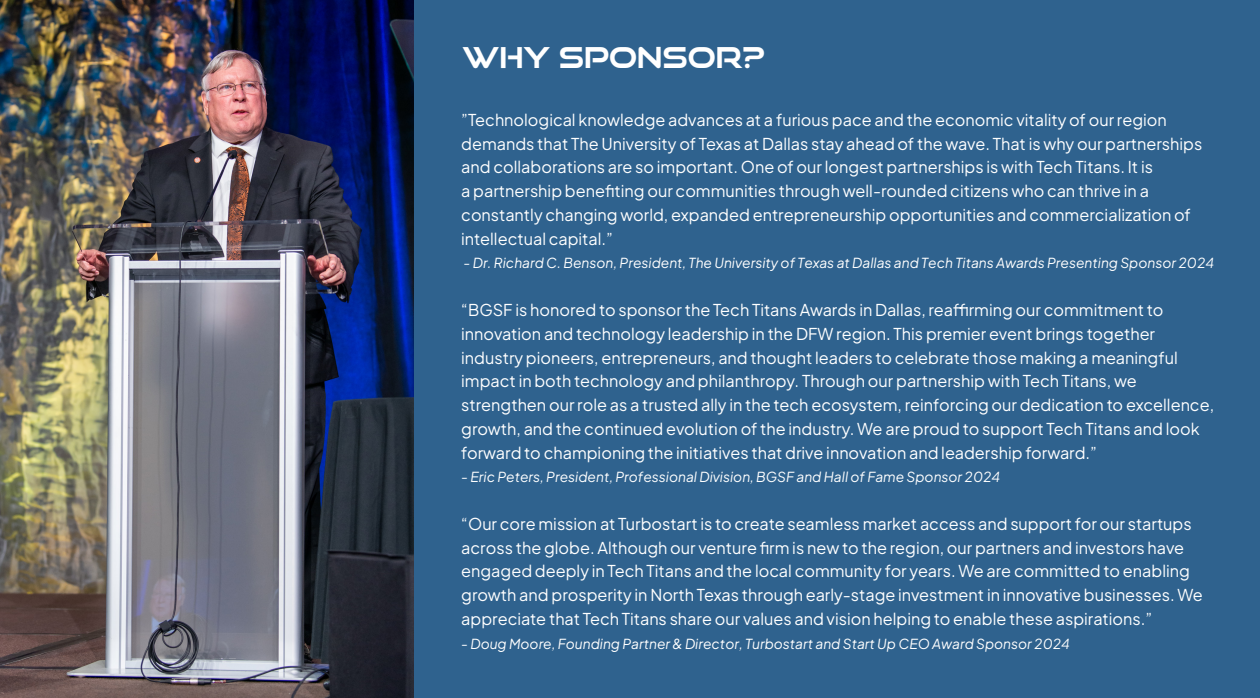
<style>
.page{position:relative;width:1260px;height:698px;background:#fff}
.page>*{position:absolute;margin:0;border:0;box-sizing:border-box;transform-origin:0 0}
.t1{font:700 28.75px "Good Times Rg";color:#fff}
.t2{font:16.25px/23.8px "Plus Jakarta Sans";color:#fff}
.small{font:italic 13.75px "Plus Jakarta Sans";color:#fff}
</style>
<div class="page">
<div style="left:376px;top:0;width:884px;height:698px;background:#2f628e"></div>
<img style="left:0;top:0;width:414px;height:698px">
<p class="t1" style="left:463px;top:40px;width:304px">WHY SPONSOR?</p>
<p class="t2" style="left:461px;top:106px;width:743px">”Technological knowledge advances at a furious pace and the economic vitality of our region demands that The University of Texas at Dallas stay ahead of the wave. That is why our partnerships and collaborations are so important. One of our longest partnerships is with Tech Titans. It is<br>a partnership benefiting our communities through well-rounded citizens who can thrive in a constantly changing world, expanded entrepreneurship opportunities and commercialization of intellectual capital.”</p>
<p class="small" style="left:464px;top:252px;width:752px">- Dr. Richard C. Benson, President, The University of Texas at Dallas and Tech Titans Awards Presenting Sponsor 2024</p>
<p class="t2" style="left:461px;top:296px;width:754px">“BGSF is honored to sponsor the Tech Titans Awards in Dallas, reaffirming our commitment to innovation and technology leadership in the DFW region. This premier event brings together industry pioneers, entrepreneurs, and thought leaders to celebrate those making a meaningful impact in both technology and philanthropy. Through our partnership with Tech Titans, we strengthen our role as a trusted ally in the tech ecosystem, reinforcing our dedication to excellence, growth, and the continued evolution of the industry. We are proud to support Tech Titans and look forward to championing the initiatives that drive innovation and leadership forward.”</p>
<p class="small" style="left:461px;top:466px;width:541px">- Eric Peters, President, Professional Division, BGSF and Hall of Fame Sponsor 2024</p>
<p class="t2" style="left:461px;top:510px;width:743px">“Our core mission at Turbostart is to create seamless market access and support for our startups across the globe. Although our venture firm is new to the region, our partners and investors have engaged deeply in Tech Titans and the local community for years. We are committed to enabling growth and prosperity in North Texas through early-stage investment in innovative businesses. We appreciate that Tech Titans share our values and vision helping to enable these aspirations.”</p>
<p class="small" style="left:461px;top:632px;width:610px">- Doug Moore, Founding Partner &amp; Director, Turbostart and Start Up CEO Award Sponsor 2024</p>
</div>
